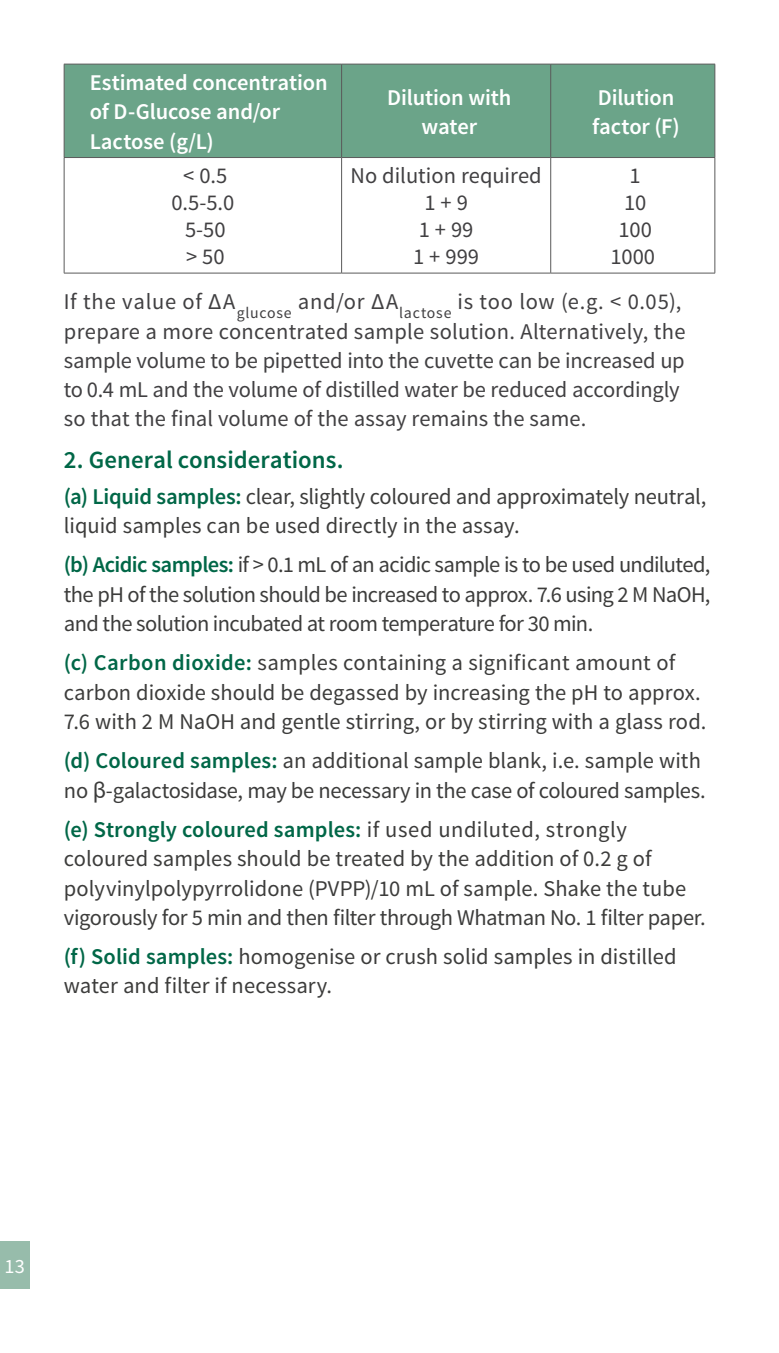
<style>
.page{position:relative;width:779px;height:1353px;background:#fff}
.page>*{position:absolute;margin:0;border:0;box-sizing:border-box;transform-origin:0 0}
.t1{font:600 24.75px "Source Sans Pro";color:#006747}
.t2{font:22.5px/29.2px "Source Sans Pro";color:#3c3c3b}
.t3{font:22.5px/27px "Source Sans Pro";color:#414042;text-align:center}
.t4{font:600 22.5px/29.2px "Source Sans Pro";letter-spacing:-.005em;color:#fff}
.t5{font:20.25px "Source Sans Pro";color:#fff}
.s1{font-weight:600;color:#006747}
.s2{font-family:"Arial"}
</style>
<div class="page">
<div style="left:0;top:1241px;width:29px;height:47px;background:#97bcab"></div>
<div style="left:65px;top:65px;width:649px;height:92px;background:#6ba489"></div>
<svg style="left:65px;top:158px;width:649px;height:115px"></svg>
<hr style="left:64px;top:64px;width:277px;height:1px;background:#5a5a5a">
<hr style="left:64px;top:64px;width:1px;height:93px;background:#5a5a5a">
<hr style="left:341px;top:64px;width:209px;height:1px;background:#5a5a5a">
<hr style="left:341px;top:64px;width:1px;height:93px;background:#5a5a5a">
<hr style="left:550px;top:64px;width:164px;height:1px;background:#5a5a5a">
<hr style="left:550px;top:64px;width:1px;height:93px;background:#5a5a5a">
<hr style="left:714px;top:64px;width:1px;height:93px;background:#5a5a5a">
<hr style="left:64px;top:157px;width:277px;height:1px;background:#5a5a5a">
<hr style="left:64px;top:158px;width:1px;height:115px;background:#5a5a5a">
<hr style="left:341px;top:157px;width:209px;height:1px;background:#5a5a5a">
<hr style="left:341px;top:158px;width:1px;height:115px;background:#5a5a5a">
<hr style="left:550px;top:157px;width:164px;height:1px;background:#5a5a5a">
<hr style="left:550px;top:158px;width:1px;height:115px;background:#5a5a5a">
<hr style="left:714px;top:158px;width:1px;height:115px;background:#5a5a5a">
<hr style="left:64px;top:273px;width:277px;height:1px;background:#5a5a5a">
<hr style="left:341px;top:273px;width:209px;height:1px;background:#5a5a5a">
<hr style="left:550px;top:273px;width:164px;height:1px;background:#5a5a5a">
<p class="t4" style="left:90px;top:68px;width:239px">Estimated concentration of D-Glucose and/or<br>Lactose (g/L)</p>
<p class="t4" style="left:387px;top:83px;width:126px;text-align:center">Dilution with water</p>
<p class="t4" style="left:591px;top:83px;width:89px">Dilution factor (F)</p>
<p class="t3" style="left:171px;top:163px;width:64px">&lt; 0.5<br>0.5-5.0<br>5-50<br>&gt; 50</p>
<p class="t3" style="left:350px;top:163px;width:192px">No dilution required<br>1 + 9<br>1 + 99<br>1 + 999</p>
<p class="t3" style="left:610px;top:163px;width:46px">1<br>10<br>100<br>1000</p>
<p class="t3" style="left:64px;top:287px;width:623px;line-height:29.2px;text-align:left">If the value of ΔA<sub>glucose</sub> and/or ΔA<sub>lactose</sub> is too low (e.g. &lt; 0.05), prepare a more concentrated sample solution. Alternatively, the sample volume to be pipetted into the cuvette can be increased up to 0.4 mL and the volume of distilled water be reduced accordingly so that the final volume of the assay remains the same.</p>
<p class="t1" style="left:64px;top:444px;width:281px">2. General considerations.</p>
<p class="t2" style="left:64px;top:482px;width:643px"><span class="s1">(a) Liquid samples:</span> clear, slightly coloured and approximately neutral, liquid samples can be used directly in the assay.</p>
<p class="t2" style="left:64px;top:550px;width:648px;text-align:justify"><span class="s1">(b) Acidic samples:</span> if &gt; 0.1 mL of an acidic sample is to be used undiluted, the pH of the solution should be increased to approx. 7.6 using 2 M NaOH, and the solution incubated at room temperature for 30 min.</p>
<p class="t2" style="left:64px;top:648px;width:643px"><span class="s1">(c) Carbon dioxide:</span> samples containing a significant amount of carbon dioxide should be degassed by increasing the pH to approx.<br>7.6 with 2 M NaOH and gentle stirring, or by stirring with a glass rod.</p>
<p class="t2" style="left:64px;top:746px;width:643px"><span class="s1">(d) Coloured samples:</span> an additional sample blank, i.e. sample with no <span class="s2">β</span>-galactosidase, may be necessary in the case of coloured samples.</p>
<p class="t2" style="left:64px;top:815px;width:643px"><span class="s1">(e) Strongly coloured samples:</span> if used undiluted, strongly coloured samples should be treated by the addition of 0.2 g of polyvinylpolypyrrolidone (PVPP)/10 mL of sample. Shake the tube vigorously for 5 min and then filter through Whatman No. 1 filter paper.</p>
<p class="t2" style="left:64px;top:942px;width:614px"><span class="s1">(f) Solid samples:</span> homogenise or crush solid samples in distilled water and filter if necessary.</p>
<p class="t5" style="left:4px;top:1253px;width:22px">13</p>
</div>
